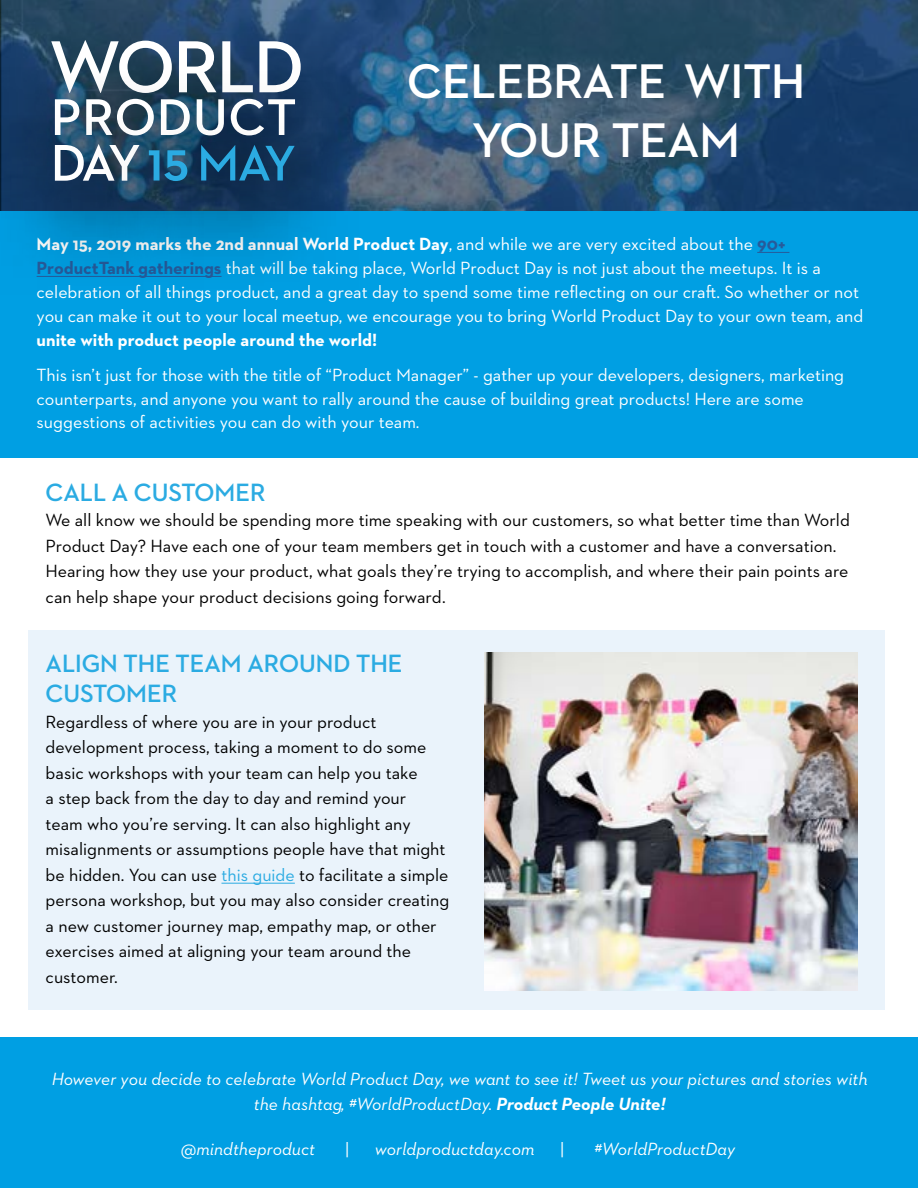
<style>
.page{position:relative;width:918px;height:1188px;background:#fff}
.page>*{position:absolute;margin:0;border:0;box-sizing:border-box;transform-origin:0 0}
.t1{font:700 75px "Neutraface 2 Display";letter-spacing:-.02em;color:#fff}
.t2{font:700 52.5px/45.8px "Neutraface 2 Display";letter-spacing:.02em;color:#fff}
.t3{font:700 49.5px/59.4px "Neutraface 2 Display";color:#fff;text-align:center}
.t4{font:700 25.5px/30.6px "Neutraface 2 Display";color:#2babe2}
.t5{font:18px/25.5px "Neutraface 2 Text";color:#000}
.t6{font:18px/24px "Neutraface 2 Text";color:#fff}
.t7{font:italic 18px/25.5px "Neutraface 2 Text";color:#fff;text-align:center}
.t8{font:700 18px "Neutraface 2 Text";color:#fff}
.s1{font-size:57px;color:#2babe2}
.s2{font-size:51px;color:#2babe2}
.s3{font-weight:700}
.s4{font-weight:700;color:#275b9b}
.s5{color:#2babe2}
</style>
<div class="page">
<div style="left:28px;top:630px;width:856px;height:380px;background:#eaf3fb"></div>
<svg style="left:0;top:0;width:918px;height:212px;background:#2a4f70"></svg>
<div style="left:0;top:212px;width:918px;height:246px;background:#009fe3"></div>
<hr style="left:221px;top:883px;width:74px;height:1px;background:#2babe2">
<hr style="left:757px;top:252px;width:32px;height:1px;background:#275b9b">
<img style="left:485px;top:652px;width:373px;height:339px">
<div style="left:0;top:1038px;width:918px;height:150px;background:#009fe3"></div>
<svg style="left:0;top:9px;width:373px;height:201px;background:#25486b"></svg>
<svg style="left:0;top:67px;width:360px;height:145px;background:#1b3c5c"></svg>
<svg style="left:0;top:115px;width:204px;height:162px"></svg>
<svg style="left:80px;top:117px;width:279px;height:160px"></svg>
<h1 class="t1" style="left:50px;top:25px;width:256px">WORLD</h1>
<h2 class="t2" style="left:51px;top:95px;width:247px">PRODUCT<br>DAY<span class="s1">15</span> <span class="s2">MAY</span></h2>
<h3 class="t3" style="left:407px;top:52px;width:400px">CELEBRATE WITH<br>YOUR TEAM</h3>
<p class="t6" style="left:37px;top:232px;width:828px"><span class="s3">May 15, 2019 marks the 2nd annual World Product Day</span>, and while we are very excited about the <span class="s4">90+ ProductTank gatherings</span> that will be taking place, World Product Day is not just about the meetups. It is a celebration of all things product, and a great day to spend some time reflecting on our craft. So whether or not you can make it out to your local meetup, we encourage you to bring World Product Day to your own team, and</p>
<p class="t8" style="left:37px;top:328px;width:342px">unite with product people around the world!</p>
<p class="t6" style="left:37px;top:362px;width:809px">This isn’t just for those with the title of “Product Manager” - gather up your developers, designers, marketing counterparts, and anyone you want to rally around the cause of building great products! Here are some suggestions of activities you can do with your team.</p>
<h3 class="t4" style="left:46px;top:477px;width:221px">CALL A CUSTOMER</h3>
<p class="t5" style="left:46px;top:507px;width:806px">We all know we should be spending more time speaking with our customers, so what better time than World Product Day? Have each one of your team members get in touch with a customer and have a conversation.<br>Hearing how they use your product, what goals they’re trying to accomplish, and where their pain points are can help shape your product decisions going forward.</p>
<h3 class="t4" style="left:46px;top:648px;width:358px">ALIGN THE TEAM AROUND THE<br>CUSTOMER</h3>
<p class="t5" style="left:46px;top:709px;width:405px">Regardless of where you are in your product development process, taking a moment to do some basic workshops with your team can help you take<br>a step back from the day to day and remind your<br>team who you’re serving. It can also highlight any misalignments or assumptions people have that might be hidden. You can use <span class="s5">this guide</span> to facilitate a simple persona workshop, but you may also consider creating a new customer journey map, empathy map, or other exercises aimed at aligning your team around the customer.</p>
<p class="t7" style="left:52px;top:1066px;width:818px">However you decide to celebrate World Product Day, we want to see it! Tweet us your pictures and stories with the hashtag, #WorldProductDay. <span class="s3">Product People Unite!</span></p>
<p class="t7" style="left:181px;top:1136px;width:136px">@mindtheproduct</p>
<p class="t6" style="left:345px;top:1137px;width:6px">|</p>
<p class="t7" style="left:375px;top:1136px;width:161px">worldproductday.com</p>
<p class="t6" style="left:560px;top:1137px;width:6px">|</p>
<p class="t7" style="left:594px;top:1136px;width:143px">#WorldProductDay</p>
</div>
